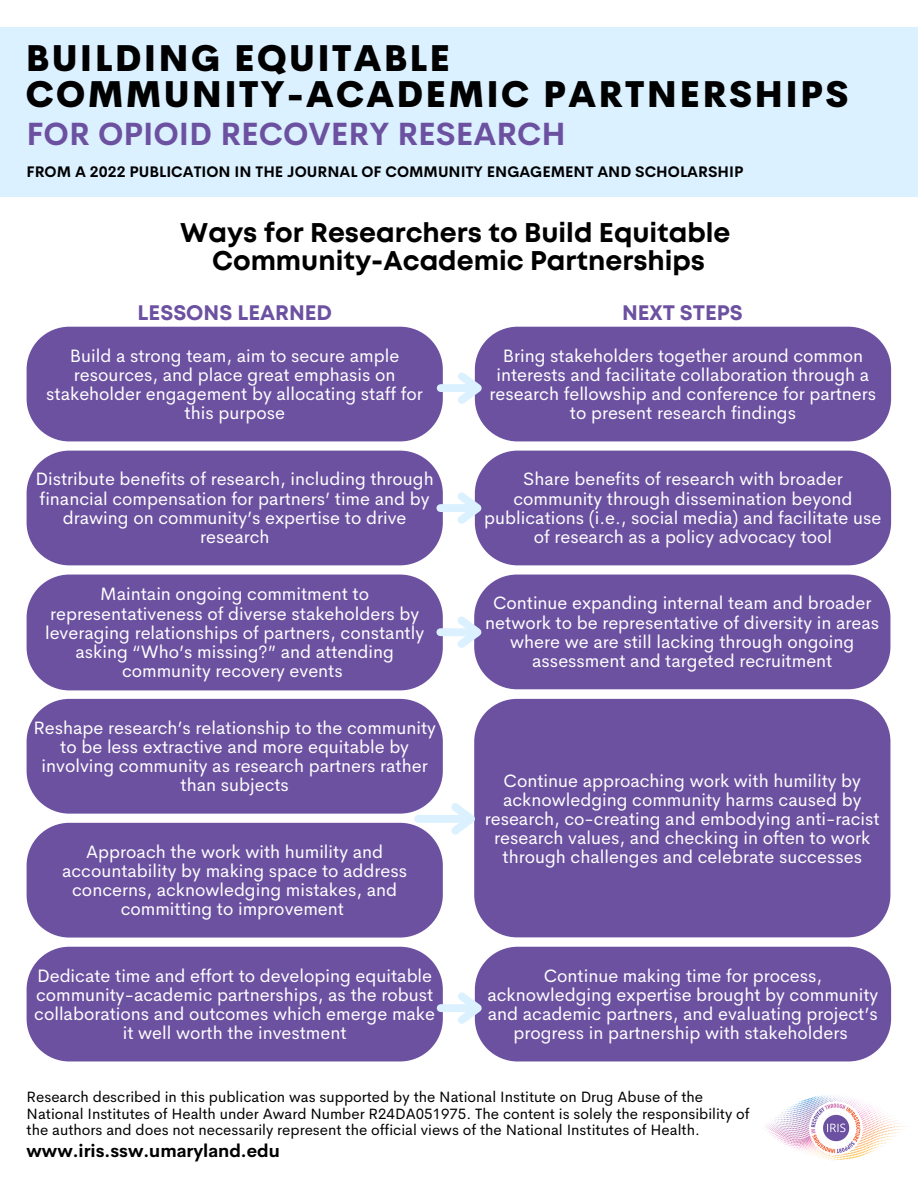
<style>
.page{position:relative;width:918px;height:1188px;background:#fff}
.page>*{position:absolute;margin:0;border:0;box-sizing:border-box;transform-origin:0 0}
.t1{font:800 36px/36px "Cerebri Sans";letter-spacing:.065em;color:#000}
.t2{font:700 31.5px "Cerebri Sans";color:#6c51a1}
.t3{font:700 27px/28.2px "Mont";color:#000;text-align:center}
.t4{font:700 21px "Mont";color:#6c51a1}
.t5{font:18px/19.2px "Cerebri Sans";color:#fff;text-align:center}
.t6{font:700 18px "Cerebri Sans";color:#000}
.t7{font:15px/16.8px "Cerebri Sans";color:#000}
.t8{font:700 15px "Cerebri Sans";color:#000}
</style>
<div class="page">
<div style="left:0;top:27px;width:918px;height:170px;background:#dbf1ff"></div>
<img style="left:696px;top:1061px;width:209px;height:100px">
<div style="left:27px;top:327px;width:416px;height:114px;background:#6c51a1"></div>
<div style="left:475px;top:327px;width:416px;height:114px;background:#6c51a1"></div>
<div style="left:27px;top:451px;width:416px;height:114px;background:#6c51a1"></div>
<div style="left:475px;top:451px;width:416px;height:114px;background:#6c51a1"></div>
<div style="left:27px;top:575px;width:416px;height:115px;background:#6c51a1"></div>
<div style="left:475px;top:575px;width:415px;height:114px;background:#6c51a1"></div>
<div style="left:27px;top:699px;width:416px;height:115px;background:#6c51a1"></div>
<div style="left:27px;top:823px;width:416px;height:115px;background:#6c51a1"></div>
<div style="left:474px;top:699px;width:416px;height:238px;background:#6c51a1"></div>
<div style="left:27px;top:947px;width:416px;height:114px;background:#6c51a1"></div>
<div style="left:475px;top:947px;width:416px;height:114px;background:#6c51a1"></div>
<div style="left:441px;top:384px;width:35px;height:8px;background:#dbf1ff"></div>
<svg style="left:458px;top:365px;width:33px;height:46px"></svg>
<div style="left:418px;top:815px;width:51px;height:8px;background:#dbf1ff"></div>
<svg style="left:451px;top:796px;width:33px;height:46px"></svg>
<div style="left:440px;top:504px;width:35px;height:8px;background:#dbf1ff"></div>
<svg style="left:457px;top:485px;width:34px;height:46px"></svg>
<div style="left:440px;top:628px;width:35px;height:8px;background:#dbf1ff"></div>
<svg style="left:457px;top:609px;width:34px;height:46px"></svg>
<div style="left:441px;top:1004px;width:35px;height:8px;background:#dbf1ff"></div>
<svg style="left:458px;top:985px;width:33px;height:46px"></svg>
<h1 class="t1" style="left:26px;top:40px;width:824px">BUILDING EQUITABLE<br>COMMUNITY-ACADEMIC PARTNERSHIPS</h1>
<h2 class="t2" style="left:27px;top:113px;width:541px">FOR OPIOID RECOVERY RESEARCH</h2>
<p class="t8" style="left:27px;top:162px;width:718px">FROM A 2022 PUBLICATION IN THE JOURNAL OF COMMUNITY ENGAGEMENT AND SCHOLARSHIP</p>
<h3 class="t3" style="left:180px;top:221px;width:552px">Ways for Researchers to Build Equitable<br>Community-Academic Partnerships</h3>
<p class="t4" style="left:138px;top:304px;width:196px">LESSONS LEARNED</p>
<p class="t4" style="left:622px;top:304px;width:122px">NEXT STEPS</p>
<p class="t5" style="left:490px;top:346px;width:388px">Bring stakeholders together around common interests and facilitate collaboration through a research fellowship and conference for partners to present research findings</p>
<p class="t5" style="left:46px;top:346px;width:378px">Build a strong team, aim to secure ample resources, and place great emphasis on stakeholder engagement by allocating staff for this purpose</p>
<p class="t5" style="left:35px;top:470px;width:400px">Distribute benefits of research, including through financial compensation for partners’ time and by drawing on community’s expertise to drive research</p>
<p class="t5" style="left:484px;top:470px;width:399px">Share benefits of research with broader community through dissemination beyond publications (i.e., social media) and facilitate use of research as a policy advocacy tool</p>
<p class="t5" style="left:45px;top:585px;width:381px">Maintain ongoing commitment to representativeness of diverse stakeholders by leveraging relationships of partners, constantly asking “Who’s missing?” and attending community recovery events</p>
<p class="t5" style="left:485px;top:594px;width:395px">Continue expanding internal team and broader network to be representative of diversity in areas where we are still lacking through ongoing assessment and targeted recruitment</p>
<p class="t5" style="left:33px;top:718px;width:404px">Reshape research’s relationship to the community to be less extractive and more equitable by involving community as research partners rather than subjects</p>
<p class="t5" style="left:485px;top:771px;width:396px">Continue approaching work with humility by acknowledging community harms caused by research, co-creating and embodying anti-racist research values, and checking in often to work through challenges and celebrate successes</p>
<p class="t5" style="left:62px;top:842px;width:347px">Approach the work with humility and accountability by making space to address concerns, acknowledging mistakes, and committing to improvement</p>
<p class="t5" style="left:34px;top:966px;width:402px">Dedicate time and effort to developing equitable community-academic partnerships, as the robust collaborations and outcomes which emerge make it well worth the investment</p>
<p class="t5" style="left:487px;top:966px;width:392px">Continue making time for process, acknowledging expertise brought by community and academic partners, and evaluating project’s progress in partnership with stakeholders</p>
<p class="t7" style="left:27px;top:1088px;width:725px">Research described in this publication was supported by the National Institute on Drug Abuse of the<br>National Institutes of Health under Award Number R24DA051975. The content is solely the responsibility of the authors and does not necessarily represent the official views of the National Institutes of Health.</p>
<p class="t6" style="left:27px;top:1139px;width:255px">www.iris.ssw.umaryland.edu</p>
</div>
